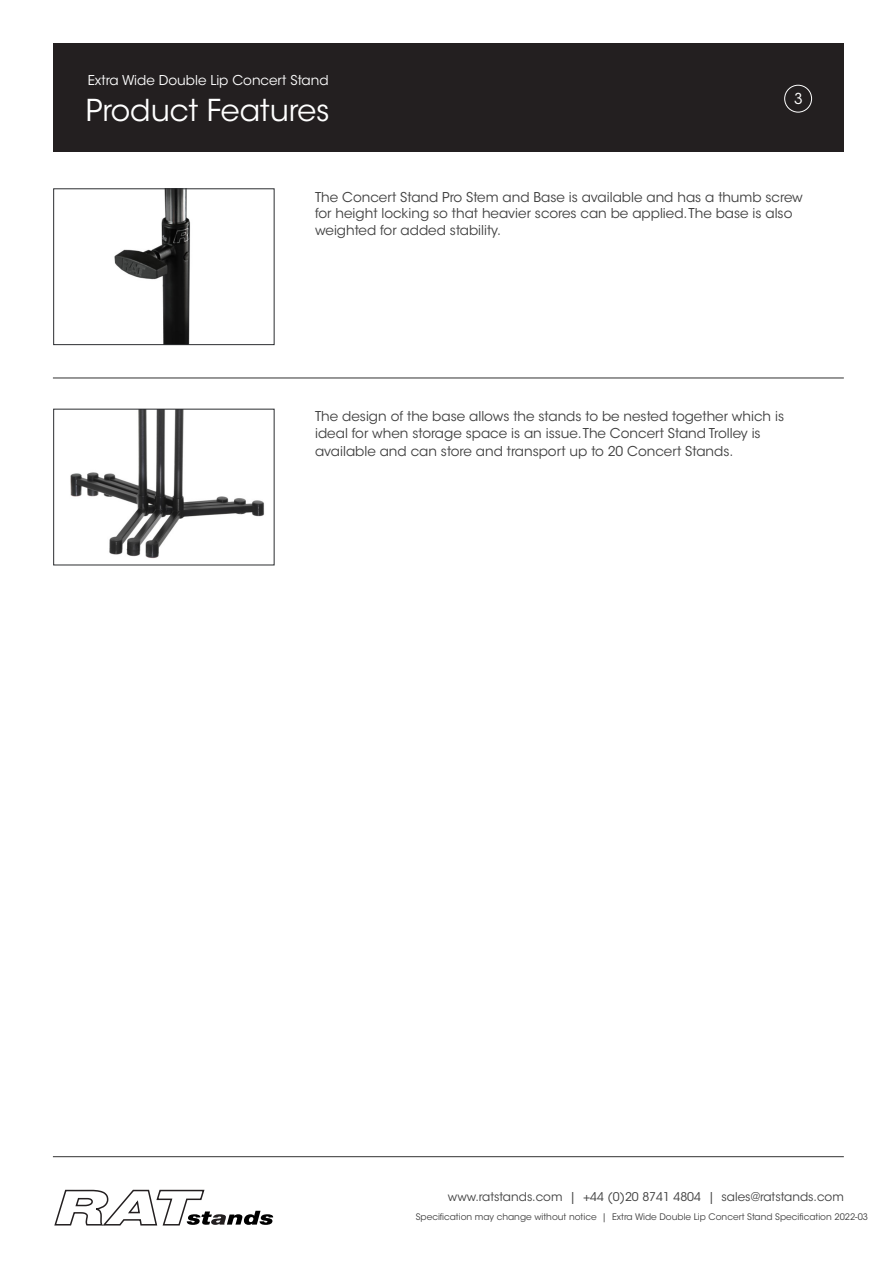
<style>
.page{position:relative;width:893px;height:1263px;background:#fff}
.page>*{position:absolute;margin:0;border:0;box-sizing:border-box;transform-origin:0 0}
.t1{font:30px "ITC Avant Garde Std";color:#fff}
.t2{font:15px "ITC Avant Garde Std";color:#fff}
.t3{font:13.5px/16.5px "ITC Avant Garde Std";color:#404040}
.t4{font:13.5px "ITC Avant Garde Std";color:#fff}
.t5{font:12px "ITC Avant Garde Std";color:#404040}
.t6{font:9px "ITC Avant Garde Std";color:#404040}
</style>
<div class="page">
<img style="left:70px;top:409px;width:205px;height:156px">
<img style="left:114px;top:191px;width:76px;height:152px">
<svg style="left:54px;top:1189px;width:219px;height:37px"></svg>
<hr style="left:53px;top:1156px;width:791px;height:1px;background:#323232">
<div style="left:53px;top:44px;width:791px;height:108px;background:#231f20"></div>
<div style="left:784px;top:85px;width:28px;height:27px;border:1px solid #fff;border-radius:50%"></div>
<hr style="left:53px;top:378px;width:791px;height:1px;background:#323232">
<div style="left:53px;top:189px;width:221px;height:156px;border:1px solid #2b2d30"></div>
<p class="t4" style="left:88px;top:75px;width:242px">Extra Wide Double Lip Concert Stand</p>
<h1 class="t1" style="left:86px;top:99px;width:245px">Product Features</h1>
<p class="t2" style="left:794px;top:93px;width:10px">3</p>
<p class="t3" style="left:315px;top:190px;width:489px">The Concert Stand Pro Stem and Base is available and has a thumb screw for height locking so that heavier scores can be applied.The base is also weighted for added stability.</p>
<p class="t3" style="left:315px;top:409px;width:470px;line-height:17.5px">The design of the base allows the stands to be nested together which is ideal for when storage space is an issue.The Concert Stand Trolley is available and can store and transport up to 20 Concert Stands.</p>
<p class="t5" style="left:448px;top:1192px;width:397px">www.ratstands.com | +44 (0)20 8741 4804 | sales@ratstands.com</p>
<p class="t6" style="left:416px;top:1213px;width:454px">Specification may change without notice | Extra Wide Double Lip Concert Stand Specification 2022-03</p>
</div>
